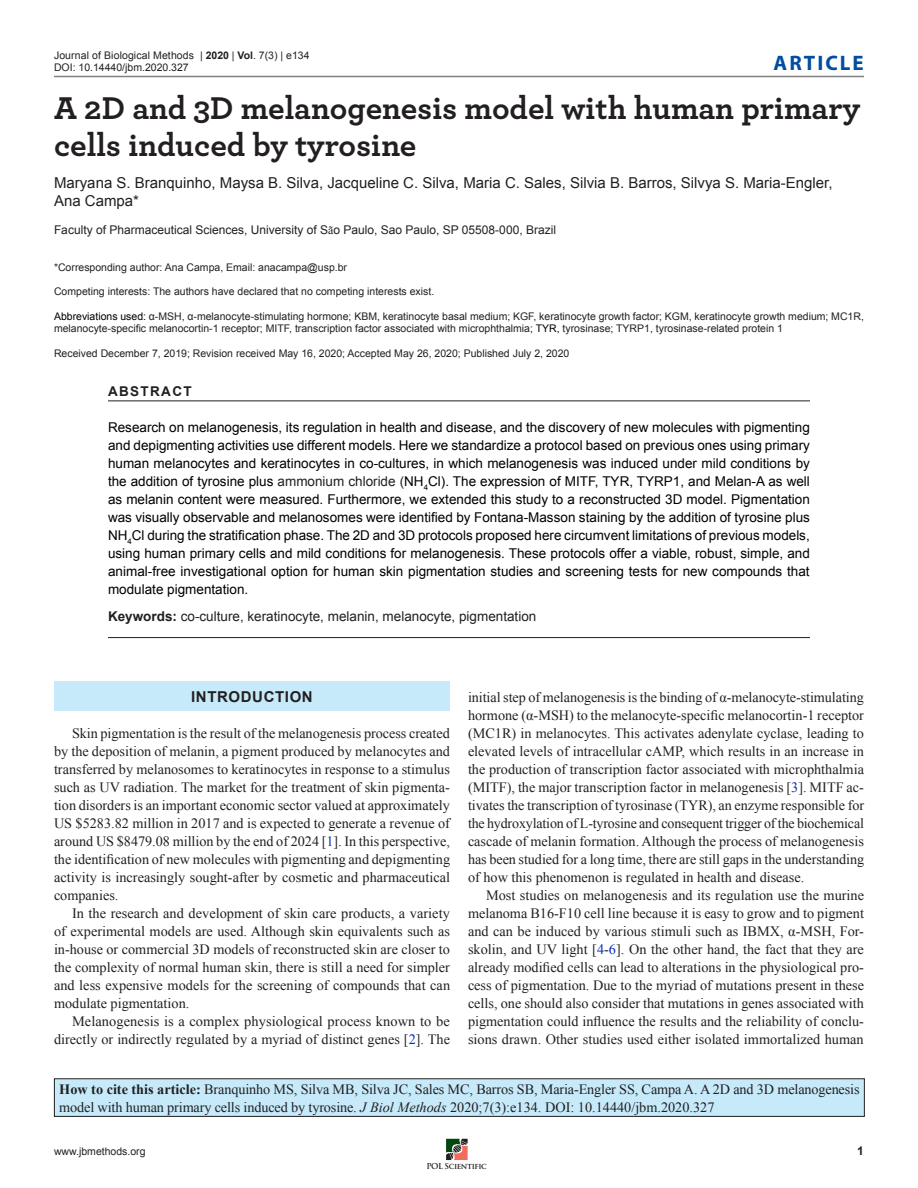
<style>
.page{position:relative;width:918px;height:1188px;background:#fff}
.page>*{position:absolute;margin:0;border:0;box-sizing:border-box;transform-origin:0 0}
.t1{font:700 33px/37.5px "Archer";color:#231f20}
.Article_Type{font:700 21px "Myriad Pro";letter-spacing:.095em;color:#014da2}
.Authors{font:15px "Arial";color:#231f20}
.Section_Header{font:700 15px "Arial";letter-spacing:.04em;color:#231f20}
.Body{font:14.25px/18px "Times New Roman";color:#231f20;text-align:justify}
.Citation{font:14.25px/18px "Times New Roman";letter-spacing:-.01em;color:#231f20}
.Abstract{font:13.5px/18px "Arial";color:#000;text-align:justify}
.Keywords{font:13.5px "Arial";color:#231f20}
.Abstract_title{font:700 13.5px "Arial";letter-spacing:.1em;color:#231f20}
.Affiliation{font:12px "Arial";color:#231f20}
.t2{font:700 12px "Arial";color:#231f20}
.Abbreivations{font:10.5px/12.6px "Arial";color:#231f20}
.Manuscript_info{font:10.5px/12.6px "Arial";color:#231f20}
.Competing_interests{font:10.5px "Arial";color:#231f20}
.Corresponding_author{font:10.5px "Arial";color:#231f20}
.t3{font:700 7.95px "Trajan Pro";letter-spacing:-.05em;color:#231f20}
.s1{font-weight:700}
.s2{font-family:"Times New Roman"}
.s3{color:#000}
.s4{color:#231f20}
.s5{color:#002fc4}
.s6{font-style:italic}
</style>
<div class="page">
<svg style="left:446px;top:1139px;width:22px;height:21px"></svg>
<hr style="left:54px;top:76px;width:810px;height:1px;background:#808285">
<hr style="left:108px;top:400px;width:702px;height:1px;background:#231f20">
<hr style="left:108px;top:637px;width:702px;height:1px;background:#231f20">
<div style="left:54px;top:681px;width:396px;height:30px;background:#c6eafa"></div>
<div style="left:54px;top:1079px;width:810px;height:37px;background:#c6eafa"></div>
<div style="left:54px;top:1078px;width:811px;height:39px;border:1px solid #231f20"></div>
<p class="Manuscript_info" style="left:54px;top:49px;width:257px">Journal of Biological Methods | <span class="s1">2020</span> | <span class="s1">Vol</span>. 7(3) | e134<br>DOI: 10.14440/jbm.2020.327</p>
<p class="t1" style="left:54px;top:87px;width:808px">A 2D and 3D melanogenesis model with human primary cells induced by tyrosine</p>
<p class="Authors" style="left:54px;top:172px;width:780px">Maryana S. Branquinho, Maysa B. Silva, Jacqueline C. Silva, Maria C. Sales, Silvia B. Barros, Silvya S. Maria-Engler,</p>
<p class="Authors" style="left:54px;top:190px;width:87px">Ana Campa*</p>
<p class="Affiliation" style="left:54px;top:222px;width:504px">Faculty of Pharmaceutical Sciences, University of S<span class="s2">ã</span>o Paulo, Sao Paulo, SP 05508-000, Brazil</p>
<p class="Corresponding_author" style="left:54px;top:260px;width:295px">*Corresponding author: Ana Campa, Email: anacampa@usp.br</p>
<p class="Competing_interests" style="left:54px;top:285px;width:382px">Competing interests: The authors have declared that no competing interests exist.</p>
<p class="Abbreivations" style="left:54px;top:310px;width:811px"><span class="s3">Abbreviations used:</span> α-MSH, α-melanocyte-stimulating hormone; KBM, keratinocyte basal medium; KGF, keratinocyte growth factor; KGM, keratinocyte growth medium; MC1R, melanocyte-specific melanocortin-1 receptor; MITF, transcription factor associated with microphthalmia; <span class="s3">TYR,</span> tyrosinase; TYRP1, tyrosinase-related protein 1</p>
<p class="Manuscript_info" style="left:54px;top:347px;width:517px">Received December 7, 2019; Revision received May 16, 2020; Accepted May 26, 2020; Published July 2, 2020</p>
<p class="Abstract_title" style="left:108px;top:382px;width:85px">ABSTRACT</p>
<p class="Abstract" style="left:108px;top:418px;width:703px">Research on melanogenesis, its regulation in health and disease, and the discovery of new molecules with pigmenting and depigmenting activities use different models. Here we standardize a protocol based on previous ones using primary human melanocytes and keratinocytes in co-cultures, in which melanogenesis was induced under mild conditions by the addition of tyrosine plus <span class="s4">ammonium chloride (</span>NH<sub>4</sub>Cl). The expression of MITF, TYR, TYRP1, and Melan-A as well as melanin content were measured. Furthermore, we extended this study to a reconstructed 3D model. Pigmentation was visually observable and melanosomes were identified by Fontana-Masson staining by the addition of tyrosine plus NH<sub>4</sub>Cl during the stratification phase. The 2D and 3D protocols proposed here circumvent limitations of previous models, using human primary cells and mild conditions for melanogenesis. These protocols offer a viable, robust, simple, and animal-free investigational option for human skin pigmentation studies and screening tests for new compounds that modulate pigmentation.</p>
<p class="Keywords" style="left:108px;top:607px;width:430px"><span class="s1">Keywords:</span> co-culture, keratinocyte, melanin, melanocyte, pigmentation</p>
<p class="Article_Type" style="left:774px;top:49px;width:92px">ARTICLE</p>
<p class="Section_Header" style="left:191px;top:687px;width:123px">INTRODUCTION</p>
<p class="Body" style="left:54px;top:724px;width:398px;text-indent:18px">Skin pigmentation is the result of the melanogenesis process created by the deposition of melanin, a pigment produced by melanocytes and transferred by melanosomes to keratinocytes in response to a stimulus such as UV radiation. The market for the treatment of skin pigmenta&shy;tion disorders is an important economic sector valued at approximately US $5283.82 million in 2017 and is expected to generate a revenue of around US $8479.08 million by the end of 2024 [<span class="s5">1</span>]. In this perspective, the identification of new molecules with pigmenting and depigmenting activity is increasingly sought-after by cosmetic and pharmaceutical companies.</p>
<p class="Body" style="left:54px;top:904px;width:398px;text-indent:18px">In the research and development of skin care products, a variety of experimental models are used. Although skin equivalents such as in-house or commercial 3D models of reconstructed skin are closer to the complexity of normal human skin, there is still a need for simpler and less expensive models for the screening of compounds that can modulate pigmentation.</p>
<p class="Body" style="left:54px;top:1012px;width:398px;text-align:right">Melanogenesis is a complex physiological process known to be directly or indirectly regulated by a myriad of distinct genes [<span class="s5">2</span>]. The</p>
<p class="Body" style="left:468px;top:688px;width:398px">initial step of melanogenesis is the binding of α-melanocyte-stimulating hormone (α-MSH) to the melanocyte-specific melanocortin-1 receptor (MC1R) in melanocytes. This activates adenylate cyclase, leading to elevated levels of intracellular cAMP, which results in an increase in the production of transcription factor associated with microphthalmia (MITF), the major transcription factor in melanogenesis [<span class="s5">3</span>]. MITF ac&shy;tivates the transcription of tyrosinase (TYR), an enzyme responsible for the hydroxylation of L-tyrosine and consequent trigger of the biochemical cascade of melanin formation. Although the process of melanogenesis has been studied for a long time, there are still gaps in the understanding of how this phenomenon is regulated in health and disease.</p>
<p class="Body" style="left:468px;top:886px;width:398px;text-indent:18px">Most studies on melanogenesis and its regulation use the murine melanoma B16-F10 cell line because it is easy to grow and to pigment and can be induced by various stimuli such as IBMX, α-MSH, For&shy;skolin, and UV light [<span class="s5">4</span>-<span class="s5">6</span>]. On the other hand, the fact that they are already modified cells can lead to alterations in the physiological pro&shy;cess of pigmentation. Due to the myriad of mutations present in these cells, one should also consider that mutations in genes associated with pigmentation could influence the results and the reliability of conclu&shy;sions drawn. Other studies used either isolated immortalized human</p>
<p class="Citation" style="left:59px;top:1080px;width:802px"><span class="s1">How to cite this article:</span> Branquinho MS, Silva MB, Silva JC, Sales MC, Barros SB, Maria-Engler SS, Campa A. A 2D and 3D melanogenesis model with human primary cells induced by tyrosine. <span class="s6">J Biol Methods</span> 2020;7(3):e134. DOI: 10.14440/jbm.2020.327</p>
<p class="Abbreivations" style="left:54px;top:1145px;width:93px">www.jbmethods.org</p>
<p class="t2" style="left:857px;top:1143px;width:8px">1</p>
<p class="t3" style="left:427px;top:1161px;width:62px">POL Scientific</p>
</div>
